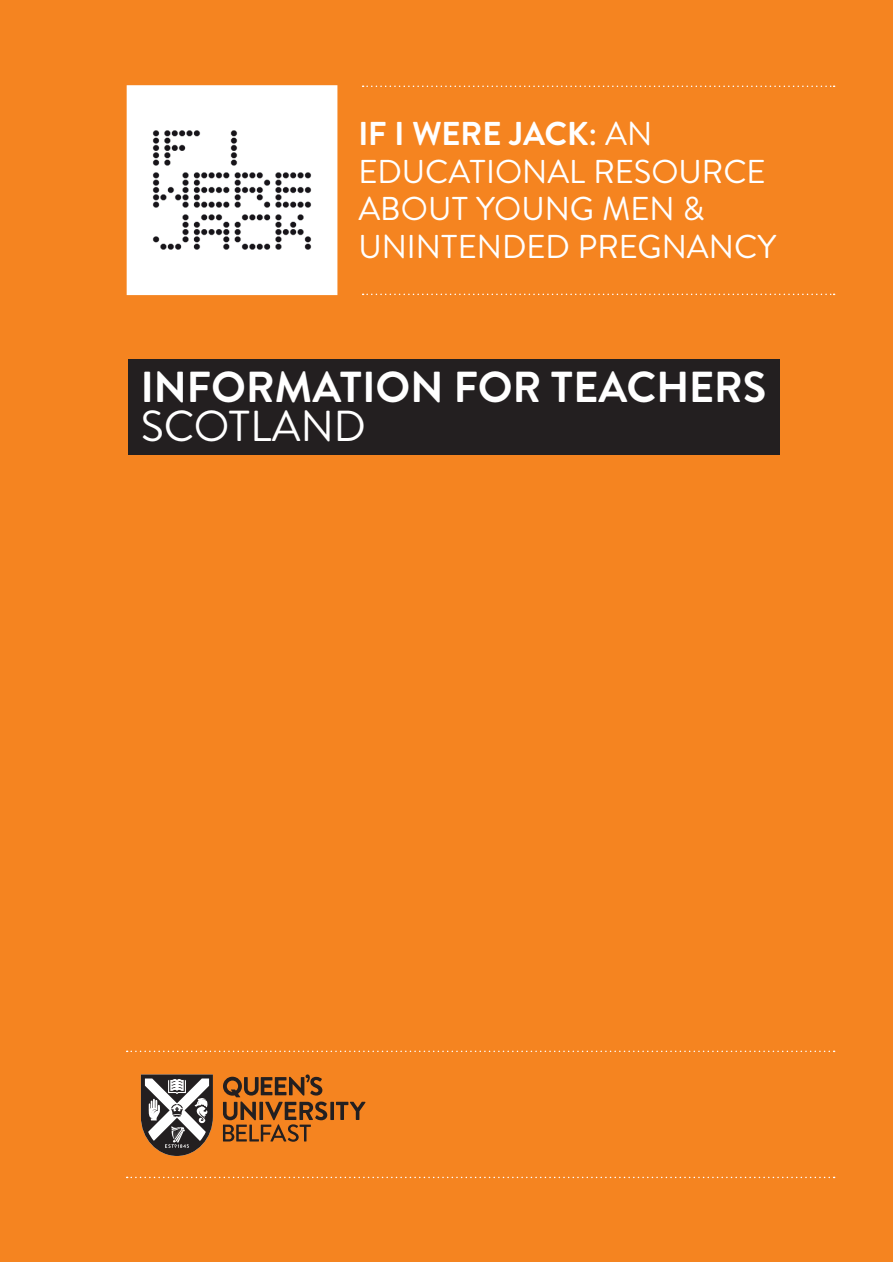
<style>
.page{position:relative;width:893px;height:1262px;background:#f58420}
.page>*{position:absolute;margin:0;border:0;box-sizing:border-box;transform-origin:0 0}
.t1{font:700 43.35px "Brandon Text";color:#fff}
.t2{font:43.35px "Brandon Text";color:#fff}
.t3{font:33px "Brandon Text";color:#fff}
.t4{font:700 33px "Brandon Text";color:#fff}
.s1{font-weight:400}
</style>
<div class="page">
<svg style="left:127px;top:85px;width:210px;height:210px;background:#edeced"></svg>
<svg style="left:363px;top:86px;width:472px;height:1px"></svg>
<svg style="left:127px;top:1050px;width:708px;height:2px"></svg>
<svg style="left:127px;top:1176px;width:708px;height:2px"></svg>
<svg style="left:363px;top:294px;width:472px;height:1px"></svg>
<div style="left:128px;top:359px;width:652px;height:95px;background:#231f20"></div>
<svg style="left:141px;top:1074px;width:72px;height:82px;background:#877a70"></svg>
<svg style="left:330px;top:1102px;width:4px;height:18px"></svg>
<svg style="left:336px;top:1102px;width:29px;height:18px"></svg>
<svg style="left:223px;top:1074px;width:104px;height:68px"></svg>
<p class="t4" style="left:358px;top:111px;width:295px">IF I WERE JACK<span class="s1">: AN</span></p>
<p class="t3" style="left:358px;top:148px;width:409px">EDUCATIONAL RESOURCE</p>
<p class="t3" style="left:358px;top:186px;width:348px">ABOUT YOUNG MEN &amp;</p>
<p class="t3" style="left:358px;top:223px;width:419px">UNINTENDED PREGNANCY</p>
<p class="t1" style="left:141px;top:357px;width:627px">INFORMATION FOR TEACHERS</p>
<p class="t2" style="left:141px;top:396px;width:226px">SCOTLAND</p>
</div>
